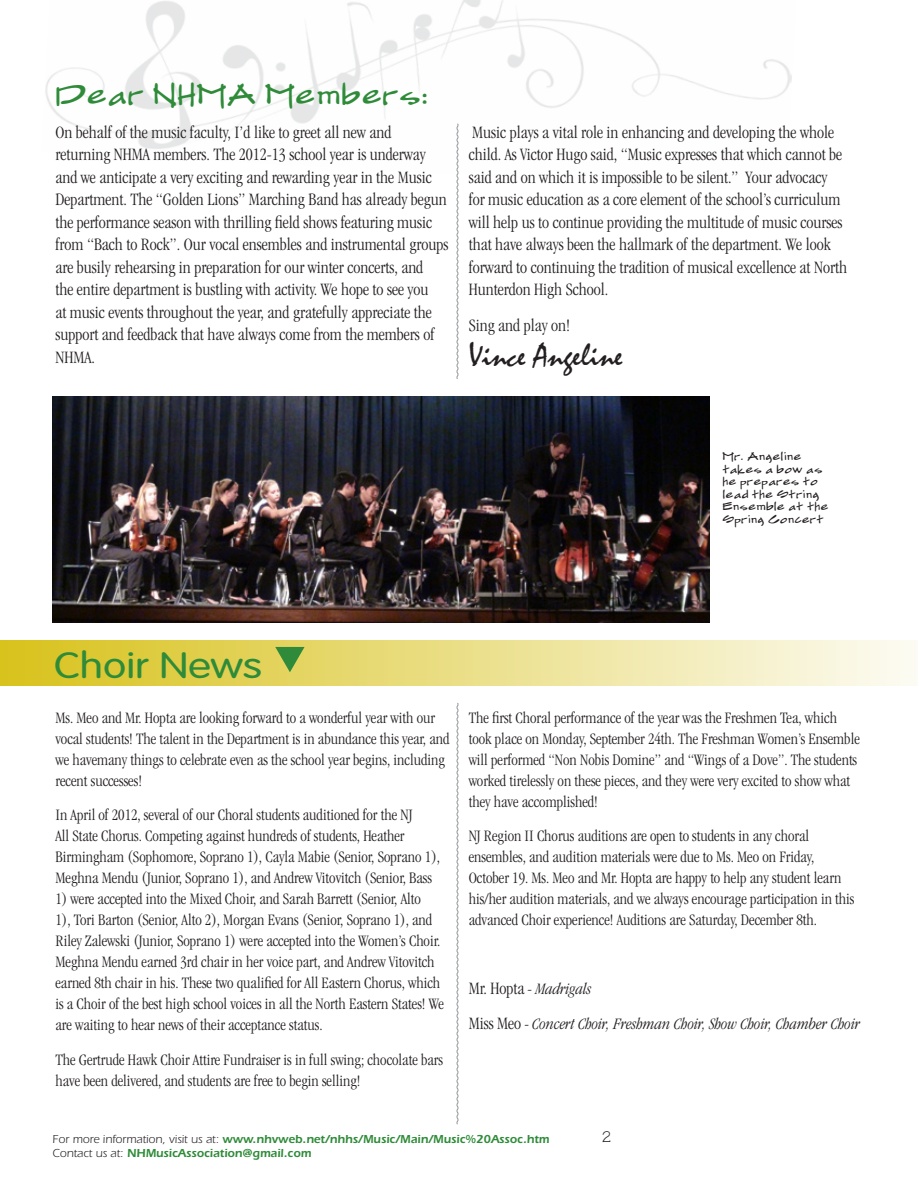
<style>
.page{position:relative;width:918px;height:1188px;background:#fff}
.page>*{position:absolute;margin:0;border:0;box-sizing:border-box;transform-origin:0 0}
.t1{font:300 36px "VAG Rounded";color:#2f8b39;scale:1.2 1}
.t2{font:33px "Mistral";color:#231f20}
.t3{font:27px "Scribble";color:#2f8b39}
.t4{font:300 condensed 18px/22.5px "Garamond";color:#231f20}
.t5{font:300 condensed 16.5px/21px "Garamond";color:#231f20}
.t6{font:italic 300 condensed 16.5px/34.5px "Garamond";color:#231f20}
.t7{font:16.5px "Tekton";color:#231f20}
.t8{font:600 12px/14.4px "Itc Eras";color:#2f8b39}
.t9{font:10.5px/12.6px "Scribble";color:#231f20}
.s1{font-style:normal;font-size:18px}
.s2{font-style:normal}
.s3{font-weight:400;color:#231f20}
</style>
<div class="page">
<img style="left:45px;top:0;width:747px;height:149px">
<svg style="left:456px;top:123px;width:3px;height:256px"></svg>
<svg style="left:456px;top:703px;width:3px;height:422px"></svg>
<img style="left:52px;top:396px;width:658px;height:226px">
<div style="left:0;top:640px;width:918px;height:46px;background:linear-gradient(to right,#d8c21c,#fdfbf3)"></div>
<svg style="left:275px;top:647px;width:30px;height:25px"></svg>
<h3 class="t3" style="left:56px;top:78px;width:375px">Dear NHMA Members:</h3>
<p class="t4" style="left:56px;top:121px;width:394px">On behalf of the music faculty, I’d like to greet all new and returning NHMA members. The 2012-13 school year is underway and we anticipate a very exciting and rewarding year in the Music Department. The “Golden Lions” Marching Band has already begun the performance season with thrilling field shows featuring music from “Bach to Rock”. Our vocal ensembles and instrumental groups are busily rehearsing in preparation for our winter concerts, and<br>the entire department is bustling with activity. We hope to see you<br>at music events throughout the year, and gratefully appreciate the support and feedback that have always come from the members of NHMA.</p>
<p class="t4" style="left:469px;top:121px;width:380px">Music plays a vital role in enhancing and developing the whole child. As Victor Hugo said, “Music expresses that which cannot be said and on which it is impossible to be silent.” Your advocacy for music education as a core element of the school’s curriculum will help us to continue providing the multitude of music courses that have always been the hallmark of the department. We look forward to continuing the tradition of musical excellence at North Hunterdon High School.</p>
<p class="t4" style="left:469px;top:314px;width:103px">Sing and play on!</p>
<h2 class="t2" style="left:469px;top:336px;width:155px">Vince Angeline</h2>
<p class="t9" style="left:723px;top:451px;width:107px">Mr. Angeline takes a bow as he prepares to lead the String<br>Ensemble at the<br>Spring Concert</p>
<h1 class="t1" style="left:54px;top:644px;width:175px">Choir News</h1>
<p class="t5" style="left:56px;top:707px;width:396px">Ms. Meo and Mr. Hopta are looking forward to a wonderful year with our vocal students! The talent in the Department is in abundance this year, and we havemany things to celebrate even as the school year begins, including recent successes!</p>
<p class="t5" style="left:56px;top:805px;width:386px">In April of 2012, several of our Choral students auditioned for the NJ<br>All State Chorus. Competing against hundreds of students, Heather Birmingham (Sophomore, Soprano 1), Cayla Mabie (Senior, Soprano 1), Meghna Mendu (Junior, Soprano 1), and Andrew Vitovitch (Senior, Bass</p>
<p class="t5" style="left:56px;top:889px;width:390px">1) were accepted into the Mixed Choir, and Sarah Barrett (Senior, Alto<br>1), Tori Barton (Senior, Alto 2), Morgan Evans (Senior, Soprano 1), and Riley Zalewski (Junior, Soprano 1) were accepted into the Women’s Choir.<br>Meghna Mendu earned 3rd chair in her voice part, and Andrew Vitovitch earned 8th chair in his. These two qualified for All Eastern Chorus, which is a Choir of the best high school voices in all the North Eastern States! We are waiting to hear news of their acceptance status.</p>
<p class="t5" style="left:56px;top:1049px;width:389px">The Gertrude Hawk Choir Attire Fundraiser is in full swing; chocolate bars have been delivered, and students are free to begin selling!</p>
<p class="t5" style="left:469px;top:707px;width:393px">The first Choral performance of the year was the Freshmen Tea, which took place on Monday, September 24th. The Freshman Women’s Ensemble will performed “Non Nobis Domine” and “Wings of a Dove”. The students worked tirelessly on these pieces, and they were very excited to show what they have accomplished!</p>
<p class="t5" style="left:469px;top:826px;width:387px">NJ Region II Chorus auditions are open to students in any choral ensembles, and audition materials were due to Ms. Meo on Friday, October 19. Ms. Meo and Mr. Hopta are happy to help any student learn his/her audition materials, and we always encourage participation in this advanced Choir experience! Auditions are Saturday, December 8th.</p>
<p class="t6" style="left:469px;top:972px;width:393px"><span class="s1">Mr. Hopta</span> <span class="s2">-</span> Madrigals<br><span class="s1">Miss Meo</span> <span class="s2">-</span> Concert Choir, Freshman Choir, Show Choir, Chamber Choir</p>
<p class="t8" style="left:52px;top:1132px;width:499px"><span class="s3">For more information, visit us at:</span> www.nhvweb.net/nhhs/Music/Main/Music%20Assoc.htm<br><span class="s3">Contact us at:</span> NHMusicAssociation@gmail.com</p>
<p class="t7" style="left:602px;top:1126px;width:10px">2</p>
</div>
